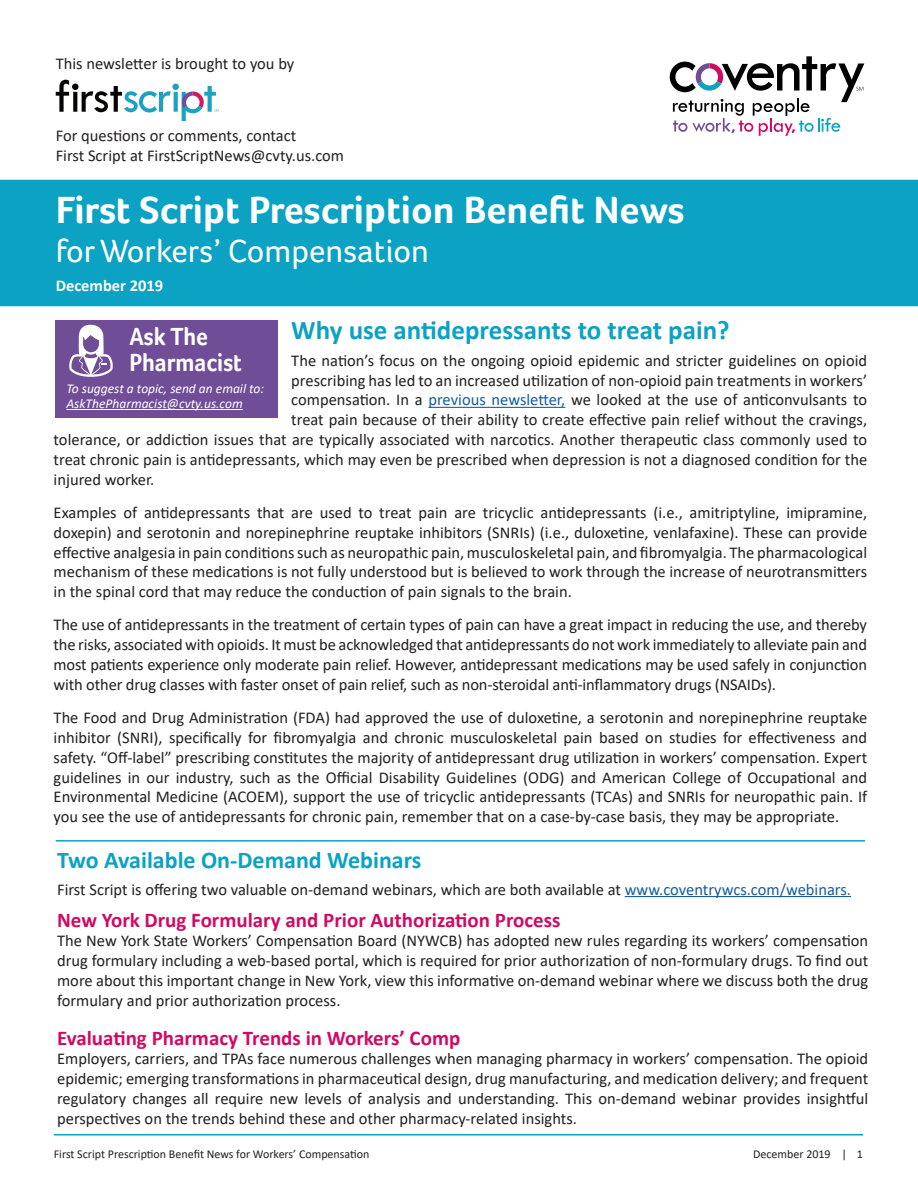
<style>
.page{position:relative;width:918px;height:1188px;background:#fff}
.page>*{position:absolute;margin:0;border:0;box-sizing:border-box;transform-origin:0 0}
.t1{font:700 39px "Foco";color:#fff}
.t2{font:33px "Foco";color:#fff}
.Body{font:700 27px "Calibri";color:#0ba2c3}
.Head{font:700 25.5px/25.5px "Foco";color:#fff;scale:.9 1}
.Body-2{font:700 24px "Calibri";color:#0ba2c3}
.Body-3{font:700 21px "Calibri";color:#d20962}
.Body-4{font:16.5px/19.8px "Calibri";color:#231f20;text-align:justify}
.Subhead{font:700 16.5px "Calibri";color:#fff}
.Body-5{font:italic 13.5px/15px "Calibri";color:#fff}
.t3{font:12px "Calibri";color:#231f20}
.s1{color:#175d9e}
</style>
<div class="page">
<div style="left:0;top:180px;width:918px;height:126px;background:#0ba2c3"></div>
<svg style="left:56px;top:80px;width:163px;height:41px"></svg>
<svg style="left:670px;top:56px;width:194px;height:80px"></svg>
<div style="left:55px;top:321px;width:223px;height:97px;background:#704d97"></div>
<hr style="left:66px;top:409px;width:177px;height:1px;background:#fff">
<svg style="left:69px;top:325px;width:44px;height:52px"></svg>
<hr style="left:428px;top:407px;width:137px;height:1px;background:#175d9e">
<hr style="left:54px;top:1134px;width:809px;height:2px;background:#0ba2c3">
<hr style="left:56px;top:840px;width:809px;height:2px;background:#0ba2c3">
<hr style="left:625px;top:896px;width:226px;height:1px;background:#175d9e">
<p class="Body-4" style="left:56px;top:53px;width:240px">This newsletter is brought to you by</p>
<p class="Body-4" style="left:56px;top:125px;width:290px">For questions or comments, contact<br>First Script at FirstScriptNews@cvty.us.com</p>
<p class="t1" style="left:56px;top:187px;width:631px">First Script Prescription Benefit News</p>
<p class="t2" style="left:56px;top:232px;width:375px">for Workers’ Compensation</p>
<p class="Subhead" style="left:56px;top:274px;width:109px">December 2019</p>
<p class="Head" style="left:129px;top:324px;width:126px">Ask The<br>Pharmacist</p>
<p class="Body" style="left:291px;top:311px;width:440px">Why use antidepressants to treat pain?</p>
<p class="Body-4" style="left:291px;top:350px;width:577px">The nation’s focus on the ongoing opioid epidemic and stricter guidelines on opioid</p>
<p class="Body-4" style="left:291px;top:370px;width:577px">prescribing has led to an increased utilization of non-opioid pain treatments in workers’</p>
<p class="Body-4" style="left:291px;top:390px;width:577px">compensation. In a <span class="s1">previous newsletter,</span> we looked at the use of anticonvulsants to</p>
<p class="Body-4" style="left:291px;top:410px;width:577px">treat pain because of their ability to create effective pain relief without the cravings,</p>
<p class="Body-4" style="left:54px;top:429px;width:815px">tolerance, or addiction issues that are typically associated with narcotics. Another therapeutic class commonly used to</p>
<p class="Body-4" style="left:54px;top:449px;width:815px">treat chronic pain is antidepressants, which may even be prescribed when depression is not a diagnosed condition for the</p>
<p class="Body-4" style="left:54px;top:469px;width:102px">injured worker.</p>
<p class="Body-4" style="left:54px;top:502px;width:815px">Examples of antidepressants that are used to treat pain are tricyclic antidepressants (i.e., amitriptyline, imipramine, doxepin) and serotonin and norepinephrine reuptake inhibitors (SNRIs) (i.e., duloxetine, venlafaxine). These can provide effective analgesia in pain conditions such as neuropathic pain, musculoskeletal pain, and fibromyalgia. The pharmacological mechanism of these medications is not fully understood but is believed to work through the increase of neurotransmitters in the spinal cord that may reduce the conduction of pain signals to the brain.</p>
<p class="Body-4" style="left:54px;top:615px;width:815px">The use of antidepressants in the treatment of certain types of pain can have a great impact in reducing the use, and thereby the risks, associated with opioids. It must be acknowledged that antidepressants do not work immediately to alleviate pain and most patients experience only moderate pain relief. However, antidepressant medications may be used safely in conjunction with other drug classes with faster onset of pain relief, such as non-steroidal anti-inflammatory drugs (NSAIDs).</p>
<p class="Body-4" style="left:54px;top:707px;width:815px">The Food and Drug Administration (FDA) had approved the use of duloxetine, a serotonin and norepinephrine reuptake inhibitor (SNRI), specifically for fibromyalgia and chronic musculoskeletal pain based on studies for effectiveness and safety. “Off-label” prescribing constitutes the majority of antidepressant drug utilization in workers’ compensation. Expert guidelines in our industry, such as the Official Disability Guidelines (ODG) and American College of Occupational and Environmental Medicine (ACOEM), support the use of tricyclic antidepressants (TCAs) and SNRIs for neuropathic pain. If you see the use of antidepressants for chronic pain, remember that on a case-by-case basis, they may be appropriate.</p>
<p class="Body-2" style="left:57px;top:843px;width:366px">Two Available On-Demand Webinars</p>
<p class="Body-4" style="left:57px;top:879px;width:795px">First Script is offering two valuable on-demand webinars, which are both available at <span class="s1">www.coventrywcs.com/webinars.</span></p>
<p class="Body-3" style="left:57px;top:905px;width:505px">New York Drug Formulary and Prior Authorization Process</p>
<p class="Body-4" style="left:57px;top:931px;width:813px">The New York State Workers’ Compensation Board (NYWCB) has adopted new rules regarding its workers’ compensation drug formulary including a web-based portal, which is required for prior authorization of non-formulary drugs. To find out more about this important change in New York, view this informative on-demand webinar where we discuss both the drug formulary and prior authorization process.</p>
<p class="Body-3" style="left:57px;top:1023px;width:405px">Evaluating Pharmacy Trends in Workers’ Comp</p>
<p class="Body-4" style="left:57px;top:1049px;width:813px">Employers, carriers, and TPAs face numerous challenges when managing pharmacy in workers’ compensation. The opioid epidemic; emerging transformations in pharmaceutical design, drug manufacturing, and medication delivery; and frequent regulatory changes all require new levels of analysis and understanding. This on-demand webinar provides insightful perspectives on the trends behind these and other pharmacy-related insights.</p>
<p class="Body-5" style="left:66px;top:380px;width:199px">To suggest a topic, send an email to:<br>AskThePharmacist@cvty.us.com</p>
<p class="t3" style="left:54px;top:1146px;width:317px">First Script Prescription Benefit News for Workers’ Compensation</p>
<p class="t3" style="left:753px;top:1145px;width:111px">December 2019 | 1</p>
</div>
